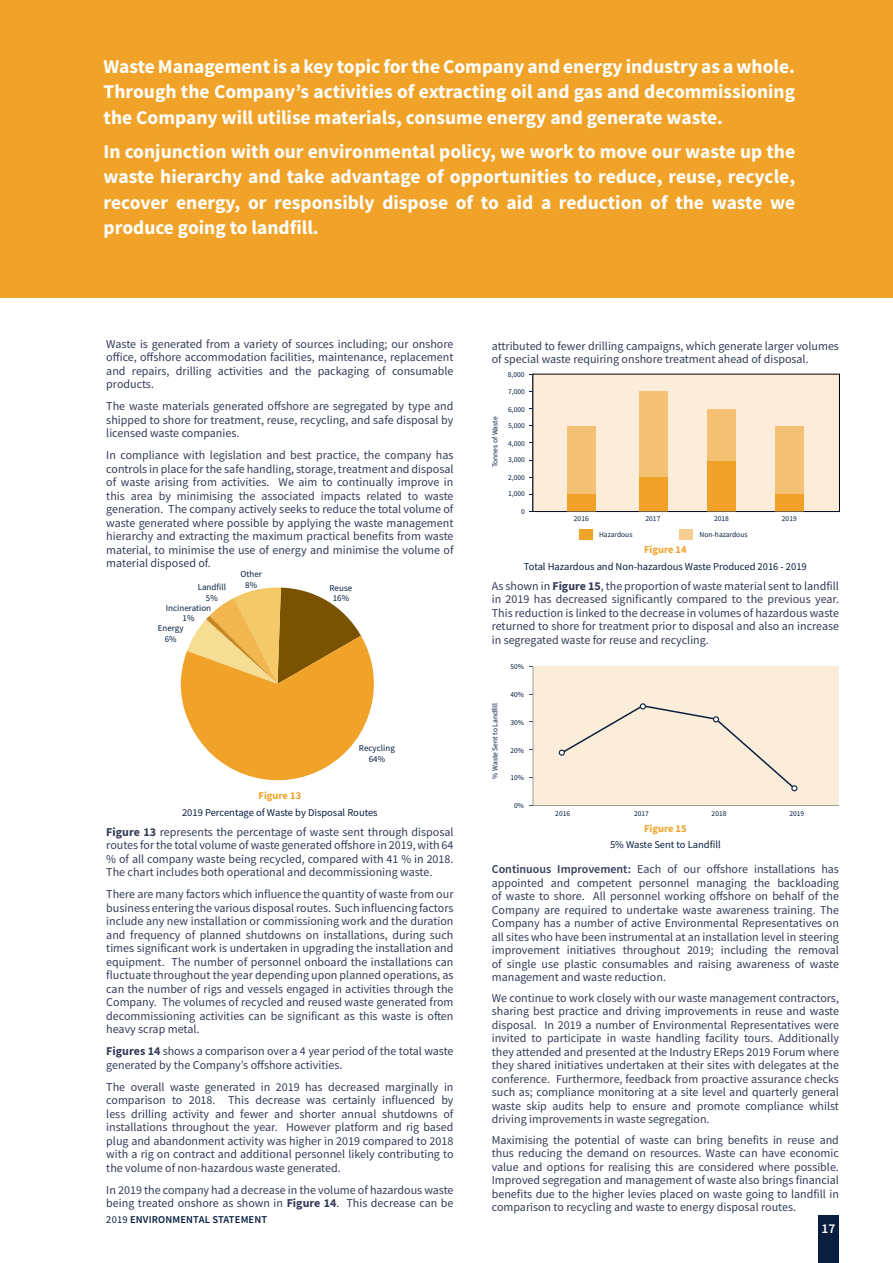
<style>
.page{position:relative;width:893px;height:1263px;background:#fff}
.page>*{position:absolute;margin:0;border:0;box-sizing:border-box;transform-origin:0 0}
.t1{font:700 19.5px/25.5px "Source Sans Pro";color:#fff;text-align:justify}
.t2{font:600 13.5px "Source Sans Pro";color:#fff}
.t3{font:12px/13.5px "Source Sans Pro";color:#333b57;text-align:justify}
.t4{font:10.5px "Source Sans Pro";color:#081f3f}
.t5{font:600 10.5px "Source Sans Pro";letter-spacing:.015em;color:#081f3f}
.t6{font:700 10.5px "Source Sans Pro";color:#f0a328}
.t7{font:9px/10.5px "Source Sans Pro";color:#081f3f;text-align:center}
.t8{font:7.5px "Source Sans Pro";color:#081f3f}
.s1{font-weight:700}
.s2{font-weight:400}
.s3{font-weight:600}
</style>
<div class="page">
<div style="left:818px;top:1215px;width:21px;height:48px;background:#081f3f"></div>
<div style="left:0;top:0;width:893px;height:298px;background:#f0a328"></div>
<svg style="left:180px;top:587px;width:194px;height:194px"></svg>
<div style="left:579px;top:530px;width:14px;height:10px;background:#f0a328"></div>
<div style="left:679px;top:530px;width:14px;height:10px;background:#f8cd92"></div>
<svg style="left:529px;top:374px;width:310px;height:138px;background:#f5dcb5"></svg>
<div style="left:529px;top:666px;width:310px;height:140px;background:#fbedd9"></div>
<h1 class="t1" style="left:104px;top:53px;width:693px">Waste Management is a key topic for the Company and energy industry as a whole.<br>Through the Company’s activities of extracting oil and gas and decommissioning the Company will utilise materials, consume energy and generate waste.</h1>
<p class="t1" style="left:104px;top:138px;width:693px">In conjunction with our environmental policy, we work to move our waste up the waste hierarchy and take advantage of opportunities to reduce, reuse, recycle, recover energy, or responsibly dispose of to aid a reduction of the waste we produce going to landfill.</p>
<p class="t3" style="left:106px;top:337px;width:349px">Waste is generated from a variety of sources including; our onshore office, offshore accommodation facilities, maintenance, replacement and repairs, drilling activities and the packaging of consumable products.</p>
<p class="t3" style="left:106px;top:399px;width:349px">The waste materials generated offshore are segregated by type and shipped to shore for treatment, reuse, recycling, and safe disposal by licensed waste companies.</p>
<p class="t3" style="left:106px;top:448px;width:349px">In compliance with legislation and best practice, the company has controls in place for the safe handling, storage, treatment and disposal of waste arising from activities. We aim to continually improve in this area by minimising the associated impacts related to waste generation. The company actively seeks to reduce the total volume of waste generated where possible by applying the waste management hierarchy and extracting the maximum practical benefits from waste material, to minimise the use of energy and minimise the volume of material disposed of.</p>
<p class="t7" style="left:240px;top:569px;width:23px">Other<br>8%</p>
<p class="t7" style="left:198px;top:582px;width:30px">Landfill<br>5%</p>
<p class="t7" style="left:330px;top:582px;width:24px">Reuse<br>16%</p>
<p class="t7" style="left:166px;top:602px;width:47px">Incineration<br>1%</p>
<p class="t7" style="left:158px;top:623px;width:28px">Energy<br>6%</p>
<p class="t7" style="left:359px;top:743px;width:37px">Recycling<br>64%</p>
<p class="t6" style="left:259px;top:789px;width:44px">Figure 13</p>
<p class="t4" style="left:182px;top:805px;width:197px">2019 Percentage of Waste by Disposal Routes</p>
<p class="t3" style="left:106px;top:825px;width:349px"><span class="s1">Figure 13</span> represents the percentage of waste sent through disposal routes for the total volume of waste generated offshore in 2019, with 64 % of all company waste being recycled, compared with 41 % in 2018.<br>The chart includes both operational and decommissioning waste.</p>
<p class="t3" style="left:106px;top:887px;width:349px">There are many factors which influence the quantity of waste from our business entering the various disposal routes. Such influencing factors include any new installation or commissioning work and the duration and frequency of planned shutdowns on installations, during such times significant work is undertaken in upgrading the installation and equipment. The number of personnel onboard the installations can fluctuate throughout the year depending upon planned operations, as can the number of rigs and vessels engaged in activities through the Company. The volumes of recycled and reused waste generated from decommissioning activities can be significant as this waste is often heavy scrap metal.</p>
<p class="t3" style="left:106px;top:1044px;width:349px"><span class="s1">Figures 14</span> shows a comparison over a 4 year period of the total waste generated by the Company’s offshore activities.</p>
<p class="t3" style="left:106px;top:1080px;width:349px">The overall waste generated in 2019 has decreased marginally in comparison to 2018. This decrease was certainly influenced by less drilling activity and fewer and shorter annual shutdowns of installations throughout the year. However platform and rig based plug and abandonment activity was higher in 2019 compared to 2018 with a rig on contract and additional personnel likely contributing to the volume of non-hazardous waste generated.</p>
<p class="t3" style="left:106px;top:1183px;width:349px">In 2019 the company had a decrease in the volume of hazardous waste being treated onshore as shown in <span class="s1">Figure 14</span>. This decrease can be</p>
<p class="t5" style="left:106px;top:1212px;width:162px"><span class="s2">2019</span> ENVIRONMENTAL STATEMENT</p>
<p class="t3" style="left:492px;top:339px;width:349px">attributed to fewer drilling campaigns, which generate larger volumes of special waste requiring onshore treatment ahead of disposal.</p>
<p class="t8" style="left:508px;top:370px;width:18px">8,000</p>
<p class="t8" style="left:508px;top:387px;width:18px">7,000</p>
<p class="t8" style="left:490px;top:467px;width:52px;rotate:-90deg">Tonnes of Waste</p>
<p class="t8" style="left:508px;top:404px;width:18px">6,000</p>
<p class="t8" style="left:508px;top:421px;width:18px">5,000</p>
<p class="t8" style="left:508px;top:438px;width:18px">4,000</p>
<p class="t8" style="left:508px;top:455px;width:18px">3,000</p>
<p class="t8" style="left:508px;top:472px;width:18px">2,000</p>
<p class="t8" style="left:508px;top:489px;width:18px">1,000</p>
<p class="t8" style="left:521px;top:507px;width:5px">0</p>
<p class="t8" style="left:574px;top:514px;width:16px">2016</p>
<p class="t8" style="left:645px;top:514px;width:16px">2017</p>
<p class="t8" style="left:714px;top:514px;width:16px">2018</p>
<p class="t8" style="left:782px;top:514px;width:16px">2019</p>
<p class="t8" style="left:599px;top:530px;width:35px">Hazardous</p>
<p class="t8" style="left:700px;top:530px;width:49px">Non-hazardous</p>
<p class="t6" style="left:644px;top:542px;width:44px">Figure 14</p>
<p class="t4" style="left:524px;top:559px;width:284px">Total Hazardous and Non-hazardous Waste Produced 2016 - 2019</p>
<p class="t3" style="left:492px;top:579px;width:349px">As shown in <span class="s1">Figure 15</span>, the proportion of waste material sent to landfill in 2019 has decreased significantly compared to the previous year.<br>This reduction is linked to the decrease in volumes of hazardous waste returned to shore for treatment prior to disposal and also an increase in segregated waste for reuse and recycling.</p>
<p class="t8" style="left:490px;top:779px;width:77px;rotate:-90deg">% Waste Sent to Landfill</p>
<p class="t8" style="left:510px;top:662px;width:15px">50%</p>
<p class="t8" style="left:510px;top:689px;width:15px">40%</p>
<p class="t8" style="left:510px;top:717px;width:15px">30%</p>
<p class="t8" style="left:510px;top:746px;width:15px">20%</p>
<p class="t8" style="left:510px;top:773px;width:15px">10%</p>
<p class="t8" style="left:514px;top:801px;width:11px">0%</p>
<p class="t8" style="left:555px;top:809px;width:16px">2016</p>
<p class="t8" style="left:634px;top:809px;width:16px">2017</p>
<p class="t8" style="left:712px;top:809px;width:16px">2018</p>
<p class="t8" style="left:789px;top:809px;width:16px">2019</p>
<p class="t6" style="left:644px;top:821px;width:44px">Figure 15</p>
<p class="t4" style="left:610px;top:838px;width:112px">5% Waste Sent to Landfill</p>
<p class="t3" style="left:492px;top:862px;width:349px"><span class="s3">Continuous Improvement:</span> Each of our offshore installations has appointed and competent personnel managing the backloading of waste to shore. All personnel working offshore on behalf of the Company are required to undertake waste awareness training. The Company has a number of active Environmental Representatives on all sites who have been instrumental at an installation level in steering improvement initiatives throughout 2019; including the removal of single use plastic consumables and raising awareness of waste management and waste reduction.</p>
<p class="t3" style="left:492px;top:991px;width:349px">We continue to work closely with our waste management contractors, sharing best practice and driving improvements in reuse and waste disposal. In 2019 a number of Environmental Representatives were invited to participate in waste handling facility tours. Additionally they attended and presented at the Industry EReps 2019 Forum where they shared initiatives undertaken at their sites with delegates at the conference. Furthermore, feedback from proactive assurance checks such as; compliance monitoring at a site level and quarterly general waste skip audits help to ensure and promote compliance whilst driving improvements in waste segregation.</p>
<p class="t3" style="left:492px;top:1133px;width:349px">Maximising the potential of waste can bring benefits in reuse and thus reducing the demand on resources. Waste can have economic value and options for realising this are considered where possible.<br>Improved segregation and management of waste also brings financial benefits due to the higher levies placed on waste going to landfill in comparison to recycling and waste to energy disposal routes.</p>
<p class="t2" style="left:821px;top:1219px;width:15px">17</p>
</div>
